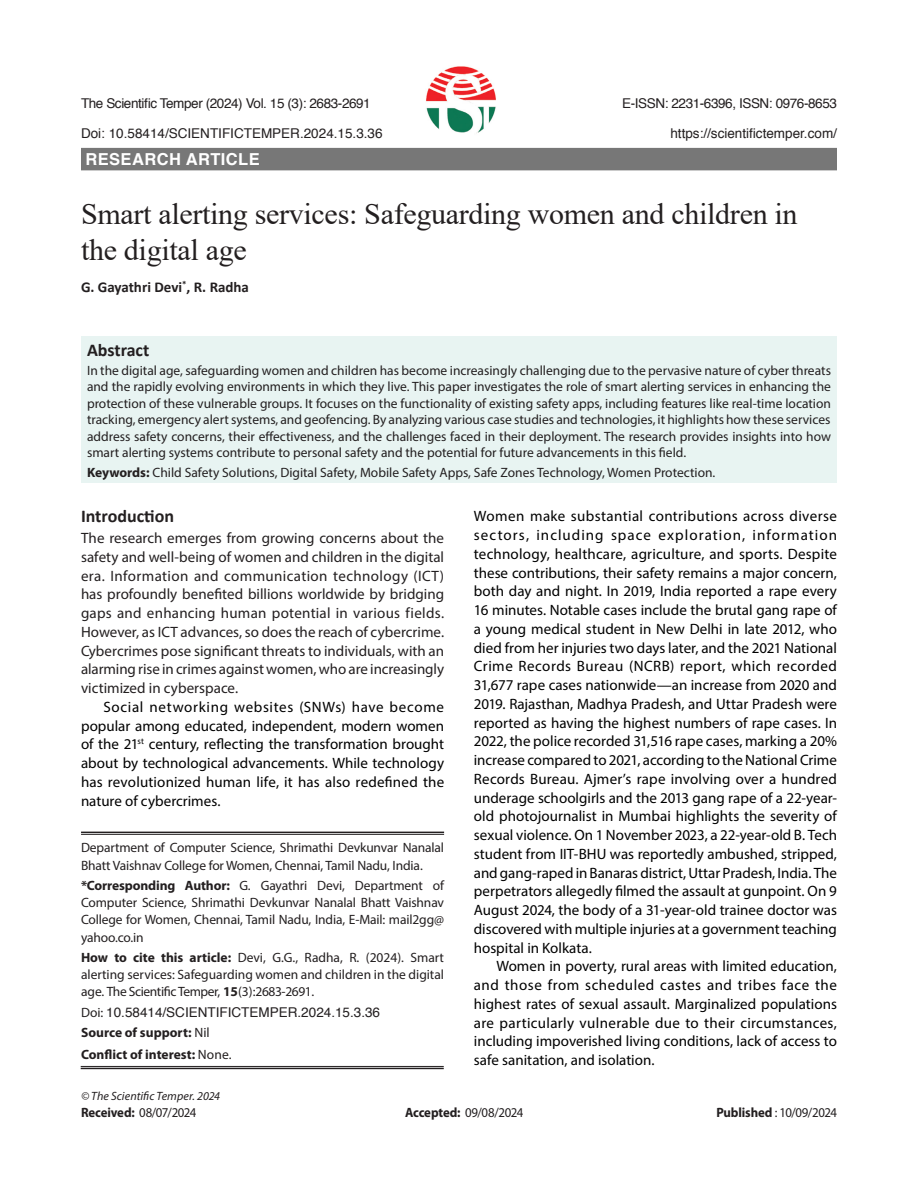
<style>
.page{position:relative;width:918px;height:1188px;background:#fff}
.page>*{position:absolute;margin:0;border:0;box-sizing:border-box;transform-origin:0 0}
.article_head{font:30px/36px "Times New Roman";letter-spacing:-.01em;color:#231f20}
.Sub-Head-1{font:700 18px "Calibri";color:#231f20}
.Subject{font:700 16.5px "Helvetica";letter-spacing:.025em;color:#fff}
.Body_flush{font:15px/18.8px "Myriad Pro";color:#000;text-align:justify}
.text{font:15px/18.8px "Myriad Pro";color:#000;text-align:justify}
.Body_flush-2{font:15px/18.8px "Myriad Pro";letter-spacing:-.005em;color:#231f20;text-align:justify}
.author{font:700 15px "Calibri";color:#231f20}
.Abstract{font:13.5px/16.5px "Myriad Pro";color:#231f20;text-align:justify}
.affiliation{font:13.5px/17.2px "Myriad Pro";letter-spacing:-.01em;color:#231f20;text-align:justify}
.Running_Head{font:13.5px "Helvetica";letter-spacing:-.03em;color:#231f20}
.Running_Head-2{font:13.5px "Helvetica";color:#231f20}
.ref{font:13.5px "Myriad Pro";letter-spacing:-.04em;color:#231f20;scale:.95 1}
.affiliation-2{font:700 13.5px "Myriad Pro";color:#231f20}
.affiliation-3{font:13.5px "Helvetica";color:#231f20}
.Bottom_1st_page{font:italic 12px "Myriad Pro";letter-spacing:.005em;color:#231f20}
.s1{font-weight:700}
.s2{font-family:"Myriad Pro"}
.s3{font-weight:400}
</style>
<div class="page">
<div style="left:81px;top:337px;width:756px;height:146px;background:#e8f4f2"></div>
<div style="left:81px;top:148px;width:756px;height:22px;background:#777"></div>
<hr style="left:81px;top:832px;width:363px;height:1px;background:#231f20">
<hr style="left:81px;top:834px;width:363px;height:1px;background:#231f20">
<hr style="left:81px;top:1066px;width:363px;height:1px;background:#231f20">
<hr style="left:81px;top:1068px;width:363px;height:1px;background:#231f20">
<img style="left:426px;top:66px;width:70px;height:68px">
<p class="Running_Head" style="left:81px;top:92px;width:291px">The Scientific Temper (2024) Vol. 15 (3): 2683-2691</p>
<p class="Running_Head" style="left:622px;top:92px;width:216px">E-ISSN: 2231-6396, ISSN: 0976-8653</p>
<p class="Running_Head-2" style="left:81px;top:122px;width:303px">Doi: 10.58414/SCIENTIFICTEMPER.2024.15.3.36</p>
<p class="Running_Head-2" style="left:670px;top:122px;width:168px">https://scientifictemper.com/</p>
<p class="Subject" style="left:86px;top:146px;width:176px">RESEARCH ARTICLE</p>
<p class="article_head" style="left:81px;top:195px;width:718px">Smart alerting services: Safeguarding women and children in the digital age</p>
<p class="author" style="left:81px;top:276px;width:170px">G. Gayathri Devi<sup>*</sup>, R. Radha</p>
<p class="Sub-Head-1" style="left:87px;top:337px;width:64px">Abstract</p>
<p class="Abstract" style="left:87px;top:362px;width:746px">In the digital age, safeguarding women and children has become increasingly challenging due to the pervasive nature of cyber threats and the rapidly evolving environments in which they live. This paper investigates the role of smart alerting services in enhancing the protection of these vulnerable groups. It focuses on the functionality of existing safety apps, including features like real-time location tracking, emergency alert systems, and geofencing. By analyzing various case studies and technologies, it highlights how these services address safety concerns, their effectiveness, and the challenges faced in their deployment. The research provides insights into how smart alerting systems contribute to personal safety and the potential for future advancements in this field.</p>
<p class="Abstract" style="left:87px;top:464px;width:630px"><span class="s1">Keywords:</span> Child Safety Solutions, Digital Safety, Mobile Safety Apps, Safe Zones Technology, Women Protection.</p>
<p class="Sub-Head-1" style="left:81px;top:504px;width:95px">Introduction</p>
<p class="Body_flush-2" style="left:81px;top:528px;width:365px">The research emerges from growing concerns about the safety and well-being of women and children in the digital era. Information and communication technology (ICT) has profoundly benefited billions worldwide by bridging gaps and enhancing human potential in various fields.<br>However, as ICT advances, so does the reach of cybercrime.<br>Cybercrimes pose significant threats to individuals, with an alarming rise in crimes against women, who are increasingly victimized in cyberspace.</p>
<p class="text" style="left:81px;top:697px;width:365px;text-indent:22px">Social networking websites (SNWs) have become popular among educated, independent, modern women of the 21<sup>st</sup> century, reflecting the transformation brought about by technological advancements. While technology has revolutionized human life, it has also redefined the nature of cybercrimes.</p>
<p class="affiliation" style="left:81px;top:839px;width:365px">Department of Computer Science, Shrimathi Devkunvar Nanalal<br>Bhatt Vaishnav College for Women, Chennai, Tamil Nadu, India.</p>
<p class="affiliation" style="left:81px;top:877px;width:365px"><span class="s1">*Corresponding Author:</span> G. Gayathri Devi, Department of Computer Science, Shrimathi Devkunvar Nanalal Bhatt Vaishnav College for Women, Chennai, Tamil Nadu, India, E-Mail: mail2gg@ yahoo.co.in</p>
<p class="affiliation" style="left:81px;top:949px;width:365px"><span class="s1">How to cite this article:</span> Devi, G.G., Radha, R. (2024). Smart alerting services: Safeguarding women and children in the digital age. The Scientific Temper, <span class="s1">15</span>(3):2683-2691.</p>
<p class="affiliation-3" style="left:81px;top:1001px;width:301px"><span class="s2">Doi:</span> 10.58414/SCIENTIFICTEMPER.2024.15.3.36</p>
<p class="affiliation-2" style="left:81px;top:1025px;width:130px">Source of support: <span class="s3">Nil</span></p>
<p class="affiliation-2" style="left:81px;top:1047px;width:152px">Conflict of interest: <span class="s3">None.</span></p>
<p class="Body_flush" style="left:474px;top:507px;width:365px">Women make substantial contributions across diverse sectors, including space exploration, information technology, healthcare, agriculture, and sports. Despite these contributions, their safety remains a major concern, both day and night. In 2019, India reported a rape every 16 minutes. Notable cases include the brutal gang rape of a young medical student in New Delhi in late 2012, who died from her injuries two days later, and the 2021 National Crime Records Bureau (NCRB) report, which recorded 31,677 rape cases nationwide—an increase from 2020 and 2019. Rajasthan, Madhya Pradesh, and Uttar Pradesh were reported as having the highest numbers of rape cases. In 2022, the police recorded 31,516 rape cases, marking a 20% increase compared to 2021, according to the National Crime Records Bureau. Ajmer’s rape involving over a hundred underage schoolgirls and the 2013 gang rape of a 22-year&shy;old photojournalist in Mumbai highlights the severity of sexual violence. On 1 November 2023, a 22-year-old B. Tech student from IIT-BHU was reportedly ambushed, stripped, and gang-raped in Banaras district, Uttar Pradesh, India. The perpetrators allegedly filmed the assault at gunpoint. On 9<br>August 2024, the body of a 31-year-old trainee doctor was discovered with multiple injuries at a government teaching hospital in Kolkata.</p>
<p class="text" style="left:474px;top:957px;width:365px;text-indent:22px">Women in poverty, rural areas with limited education, and those from scheduled castes and tribes face the highest rates of sexual assault. Marginalized populations are particularly vulnerable due to their circumstances, including impoverished living conditions, lack of access to safe sanitation, and isolation.</p>
<p class="Bottom_1st_page" style="left:81px;top:1089px;width:141px">© The Scientific Temper. 2024</p>
<p class="ref" style="left:81px;top:1104px;width:123px"><span class="s1">Received:</span> 08/07/2024</p>
<p class="ref" style="left:405px;top:1104px;width:126px"><span class="s1">Accepted:</span> 09/08/2024</p>
<p class="ref" style="left:716px;top:1104px;width:128px"><span class="s1">Published</span> : 10/09/2024</p>
</div>
